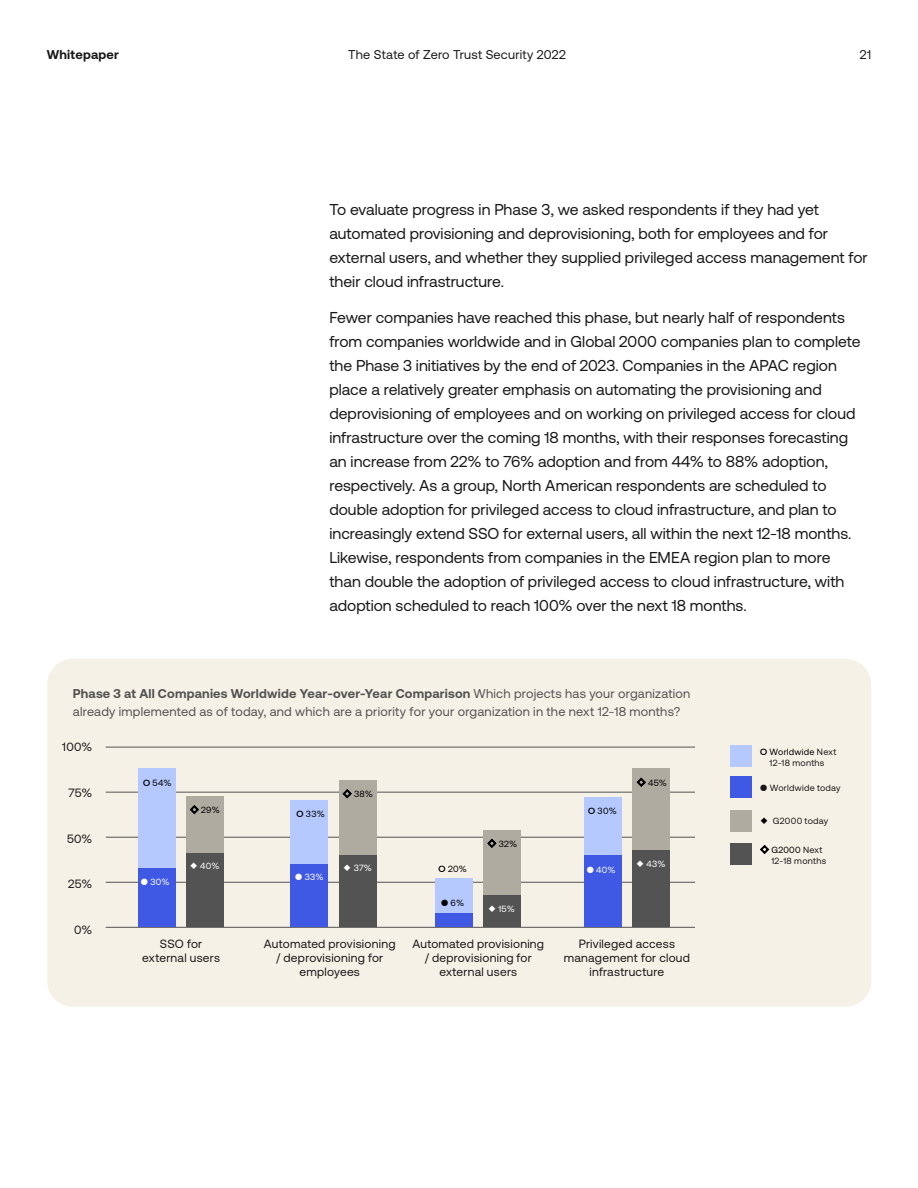
<style>
.page{position:relative;width:918px;height:1188px;background:#fff}
.page>*{position:absolute;margin:0;border:0;box-sizing:border-box;transform-origin:0 0}
.t1{font:15.75px/24px "Aeonik";color:#191919}
.t2{font:12.75px/18px "Aeonik";letter-spacing:.02em;color:#535353}
.t3{font:12.75px "Aeonik";letter-spacing:.02em;color:#191919}
.t4{font:700 12.75px "Aeonik";letter-spacing:.02em;color:#191919}
.t5{font:12px/14.4px "Aeonik";letter-spacing:.02em;color:#191919;text-align:center}
.t6{font:9px/10.8px "Aeonik";letter-spacing:.03em;color:#191919;text-align:center}
.t7{font:9px "Aeonik";letter-spacing:.035em;color:#000}
.t8{font:9px "Aeonik";letter-spacing:.035em;color:#fff}
.s1{font-weight:700}
.s2{font-weight:900}
.s3{font-weight:900;color:#000}
.s4{color:#000}
</style>
<div class="page">
<div style="left:47px;top:659px;width:824px;height:348px;background:#f6f1e7;border-radius:26px"></div>
<hr style="left:106px;top:837px;width:589px;height:1px;background:#535353">
<hr style="left:106px;top:882px;width:589px;height:1px;background:#535353">
<hr style="left:106px;top:792px;width:589px;height:1px;background:#535353">
<hr style="left:106px;top:747px;width:589px;height:1px;background:#535353">
<hr style="left:106px;top:927px;width:589px;height:1px;background:#535353">
<div style="left:138px;top:868px;width:38px;height:59px;background:#3f59e4"></div>
<div style="left:138px;top:769px;width:38px;height:99px;background:#b6c9ff"></div>
<div style="left:186px;top:853px;width:38px;height:74px;background:#535353"></div>
<div style="left:186px;top:796px;width:38px;height:57px;background:#afaba1"></div>
<div style="left:290px;top:863px;width:38px;height:64px;background:#3f59e4"></div>
<div style="left:290px;top:800px;width:38px;height:63px;background:#b6c9ff"></div>
<div style="left:339px;top:855px;width:38px;height:72px;background:#535353"></div>
<div style="left:339px;top:780px;width:38px;height:75px;background:#afaba1"></div>
<div style="left:435px;top:913px;width:38px;height:14px;background:#3f59e4"></div>
<div style="left:435px;top:879px;width:38px;height:34px;background:#b6c9ff"></div>
<div style="left:584px;top:797px;width:38px;height:59px;background:#b6c9ff"></div>
<div style="left:632px;top:850px;width:38px;height:77px;background:#535353"></div>
<div style="left:632px;top:769px;width:38px;height:81px;background:#afaba1"></div>
<div style="left:584px;top:856px;width:38px;height:71px;background:#3f59e4"></div>
<div style="left:483px;top:895px;width:38px;height:32px;background:#535353"></div>
<div style="left:483px;top:830px;width:38px;height:65px;background:#afaba1"></div>
<div style="left:730px;top:745px;width:22px;height:22px;background:#b6c9ff"></div>
<div style="left:730px;top:810px;width:22px;height:22px;background:#afaba1"></div>
<div style="left:730px;top:776px;width:22px;height:22px;background:#3f59e4"></div>
<div style="left:730px;top:843px;width:22px;height:22px;background:#535353"></div>
<p class="t4" style="left:47px;top:47px;width:74px">Whitepaper</p>
<p class="t3" style="left:348px;top:48px;width:219px">The State of Zero Trust Security 2022</p>
<p class="t3" style="left:860px;top:48px;width:13px">21</p>
<p class="t1" style="left:329px;top:197px;width:540px">To evaluate progress in Phase 3, we asked respondents if they had yet automated provisioning and deprovisioning, both for employees and for external users, and whether they supplied privileged access management for their cloud infrastructure.</p>
<p class="t1" style="left:329px;top:305px;width:533px">Fewer companies have reached this phase, but nearly half of respondents from companies worldwide and in Global 2000 companies plan to complete the Phase 3 initiatives by the end of 2023. Companies in the APAC region place a relatively greater emphasis on automating the provisioning and deprovisioning of employees and on working on privileged access for cloud infrastructure over the coming 18 months, with their responses forecasting an increase from 22% to 76% adoption and from 44% to 88% adoption, respectively. As a group, North American respondents are scheduled to double adoption for privileged access to cloud infrastructure, and plan to increasingly extend SSO for external users, all within the next 12-18 months.<br>Likewise, respondents from companies in the EMEA region plan to more than double the adoption of privileged access to cloud infrastructure, with adoption scheduled to reach 100% over the next 18 months.</p>
<p class="t2" style="left:73px;top:684px;width:619px"><span class="s1">Phase 3 at All Companies Worldwide Year-over-Year Comparison</span> Which projects has your organization already implemented as of today, and which are a priority for your organization in the next 12-18 months?</p>
<p class="t5" style="left:62px;top:740px;width:32px">100%</p>
<p class="t5" style="left:69px;top:786px;width:25px">75%</p>
<p class="t5" style="left:67px;top:831px;width:27px">50%</p>
<p class="t5" style="left:68px;top:877px;width:26px">25%</p>
<p class="t5" style="left:74px;top:923px;width:20px">0%</p>
<p class="t7" style="left:143px;top:778px;width:30px"><span class="s2">○</span> 54%</p>
<p class="t8" style="left:141px;top:877px;width:30px">● 30%</p>
<p class="t7" style="left:201px;top:805px;width:20px">29%</p>
<p class="t7" style="left:297px;top:809px;width:30px"><span class="s2">○</span> 33%</p>
<p class="t7" style="left:354px;top:789px;width:20px">38%</p>
<p class="t8" style="left:200px;top:861px;width:21px">40%</p>
<p class="t8" style="left:354px;top:863px;width:20px">37%</p>
<p class="t8" style="left:295px;top:872px;width:30px">● 33%</p>
<p class="t5" style="left:142px;top:936px;width:79px">SSO for external users</p>
<p class="t5" style="left:264px;top:936px;width:133px">Automated provisioning / deprovisioning for employees</p>
<p class="t7" style="left:439px;top:864px;width:30px"><span class="s2">○</span> 20%</p>
<p class="t7" style="left:441px;top:898px;width:25px">● 6%</p>
<p class="t7" style="left:499px;top:839px;width:20px">32%</p>
<p class="t8" style="left:498px;top:904px;width:18px">15%</p>
<p class="t5" style="left:412px;top:936px;width:133px">Automated provisioning / deprovisioning for external users</p>
<p class="t7" style="left:588px;top:806px;width:30px"><span class="s2">○</span> 30%</p>
<p class="t8" style="left:587px;top:865px;width:30px">● 40%</p>
<p class="t7" style="left:648px;top:777px;width:20px">45%</p>
<p class="t8" style="left:646px;top:858px;width:21px">43%</p>
<p class="t5" style="left:564px;top:936px;width:128px">Privileged access management for cloud infrastructure</p>
<p class="t6" style="left:760px;top:746px;width:78px"><span class="s3">○</span> <span class="s4">Worldwide</span> Next<br>12-18 months</p>
<p class="t6" style="left:760px;top:782px;width:82px">● Worldwide today</p>
<p class="t6" style="left:773px;top:816px;width:57px">G2000 today</p>
<p class="t6" style="left:771px;top:844px;width:56px;text-align:left"><span class="s4">G2000</span> Next<br>12-18 months</p>
</div>
